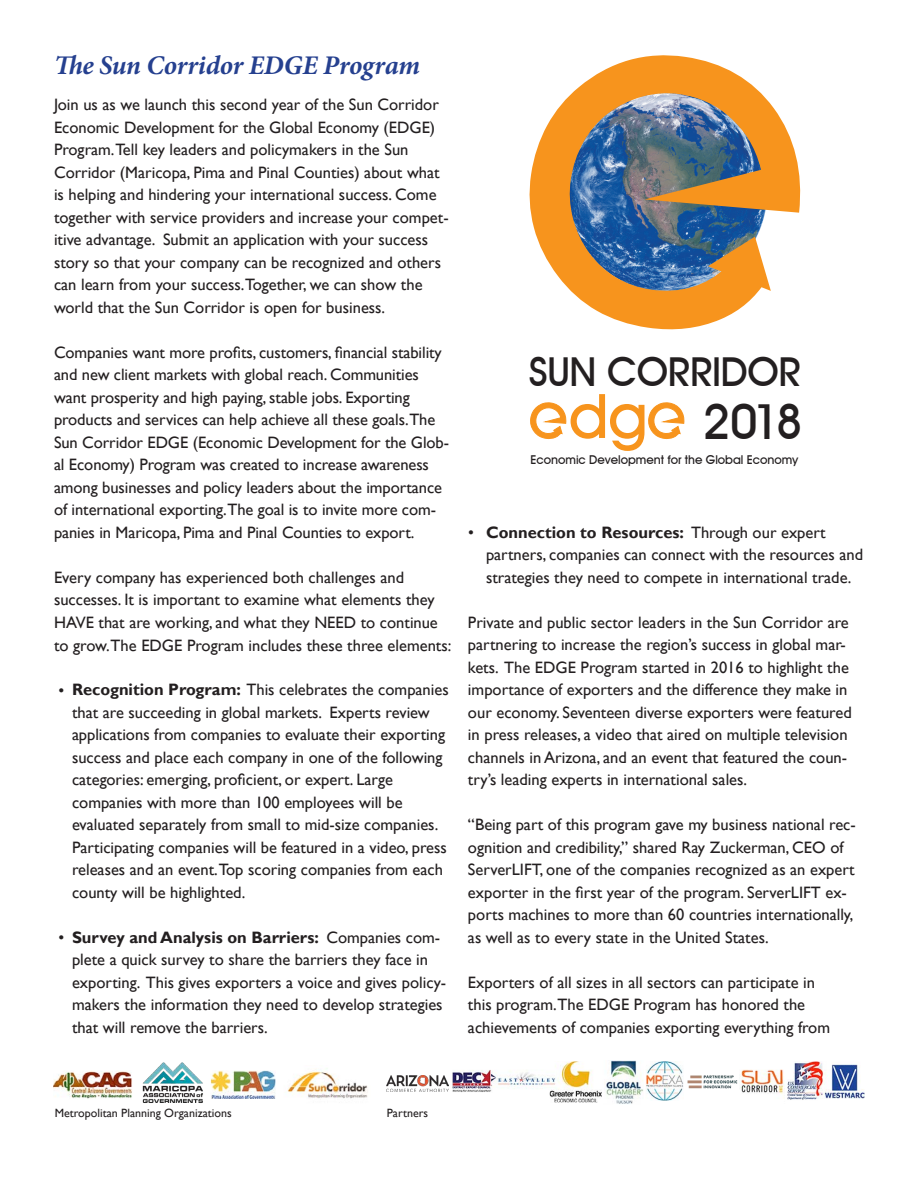
<style>
.page{position:relative;width:918px;height:1188px;background:#fff}
.page>*{position:absolute;margin:0;border:0;box-sizing:border-box;transform-origin:0 0}
.t1{font:500 61.65px "Avant Garde IT Cby BT";color:#f7941d}
.t2{font:500 48.3px "Avant Garde IT Cby BT";color:#231f20}
.t3{font:500 39.9px "Avant Garde IT Cby BT";letter-spacing:-.01em;color:#231f20}
.t4{font:italic 700 27px "Minion Pro";letter-spacing:-.01em;color:#25408f}
.t5{font:16.5px/22.5px "Gill Sans";color:#231f20}
.t6{font:500 12.15px "Avant Garde IT Cby BT";letter-spacing:-.005em;color:#231f20}
.t7{font:12px "Gill Sans";color:#231f20}
.s1{font-weight:700}
</style>
<div class="page">
<svg style="left:529px;top:55px;width:272px;height:275px"></svg>
<svg style="left:708px;top:237px;width:63px;height:54px;background:#cc9856"></svg>
<svg style="left:530px;top:402px;width:36px;height:38px"></svg>
<svg style="left:648px;top:402px;width:36px;height:38px"></svg>
<img style="left:53px;top:1063px;width:315px;height:40px">
<img style="left:453px;top:1061px;width:412px;height:43px">
<img style="left:387px;top:1076px;width:62px;height:16px">
<p class="t4" style="left:54px;top:46px;width:368px">The Sun Corridor EDGE Program</p>
<p class="t5" style="left:54px;top:94px;width:396px">Join us as we launch this second year of the Sun Corridor Economic Development for the Global Economy (EDGE)<br>Program.Tell key leaders and policymakers in the Sun Corridor (Maricopa, Pima and Pinal Counties) about what is helping and hindering your international success. Come together with service providers and increase your compet&shy;itive advantage. Submit an application with your success story so that your company can be recognized and others can learn from your success.Together, we can show the world that the Sun Corridor is open for business.</p>
<p class="t5" style="left:54px;top:341px;width:397px">Companies want more profits, customers, financial stability and new client markets with global reach. Communities want prosperity and high paying, stable jobs. Exporting products and services can help achieve all these goals.The Sun Corridor EDGE (Economic Development for the Glob&shy;al Economy) Program was created to increase awareness among businesses and policy leaders about the importance of international exporting.The goal is to invite more com&shy;panies in Maricopa, Pima and Pinal Counties to export.</p>
<p class="t5" style="left:54px;top:566px;width:399px">Every company has experienced both challenges and successes. It is important to examine what elements they HAVE that are working, and what they NEED to continue to grow.The EDGE Program includes these three elements:</p>
<p class="t5" style="left:72px;top:679px;width:378px;text-indent:-13px">• <span class="s1">Recognition Program:</span> This celebrates the companies that are succeeding in global markets. Experts review applications from companies to evaluate their exporting success and place each company in one of the following categories: emerging, proficient, or expert. Large companies with more than 100 employees will be evaluated separately from small to mid-size companies.<br>Participating companies will be featured in a video, press releases and an event.Top scoring companies from each county will be highlighted.</p>
<p class="t5" style="left:72px;top:926px;width:376px;text-indent:-13px">• <span class="s1">Survey and Analysis on Barriers:</span> Companies com&shy;plete a quick survey to share the barriers they face in exporting. This gives exporters a voice and gives policy&shy;makers the information they need to develop strategies that will remove the barriers.</p>
<p class="t3" style="left:529px;top:347px;width:274px">SUN CORRIDOR</p>
<p class="t2" style="left:703px;top:392px;width:102px">2018</p>
<p class="t1" style="left:569px;top:379px;width:81px">dg</p>
<p class="t6" style="left:531px;top:453px;width:269px">Economic Development for the Global Economy</p>
<p class="t5" style="left:486px;top:521px;width:379px;text-indent:-18px">• <span class="s1">Connection to Resources:</span> Through our expert partners, companies can connect with the resources and strategies they need to compete in international trade.</p>
<p class="t5" style="left:468px;top:611px;width:385px">Private and public sector leaders in the Sun Corridor are partnering to increase the region’s success in global mar&shy;kets. The EDGE Program started in 2016 to highlight the importance of exporters and the difference they make in our economy. Seventeen diverse exporters were featured in press releases, a video that aired on multiple television channels in Arizona, and an event that featured the coun&shy;try’s leading experts in international sales.</p>
<p class="t5" style="left:468px;top:814px;width:389px">“Being part of this program gave my business national rec&shy;ognition and credibility,” shared Ray Zuckerman, CEO of ServerLIFT, one of the companies recognized as an expert exporter in the first year of the program. ServerLIFT ex&shy;ports machines to more than 60 countries internationally, as well as to every state in the United States.</p>
<p class="t5" style="left:468px;top:971px;width:364px">Exporters of all sizes in all sectors can participate in this program.The EDGE Program has honored the achievements of companies exporting everything from</p>
<p class="t7" style="left:55px;top:1106px;width:178px">Metropolitan Planning Organizations</p>
<p class="t7" style="left:387px;top:1106px;width:43px">Partners</p>
</div>
